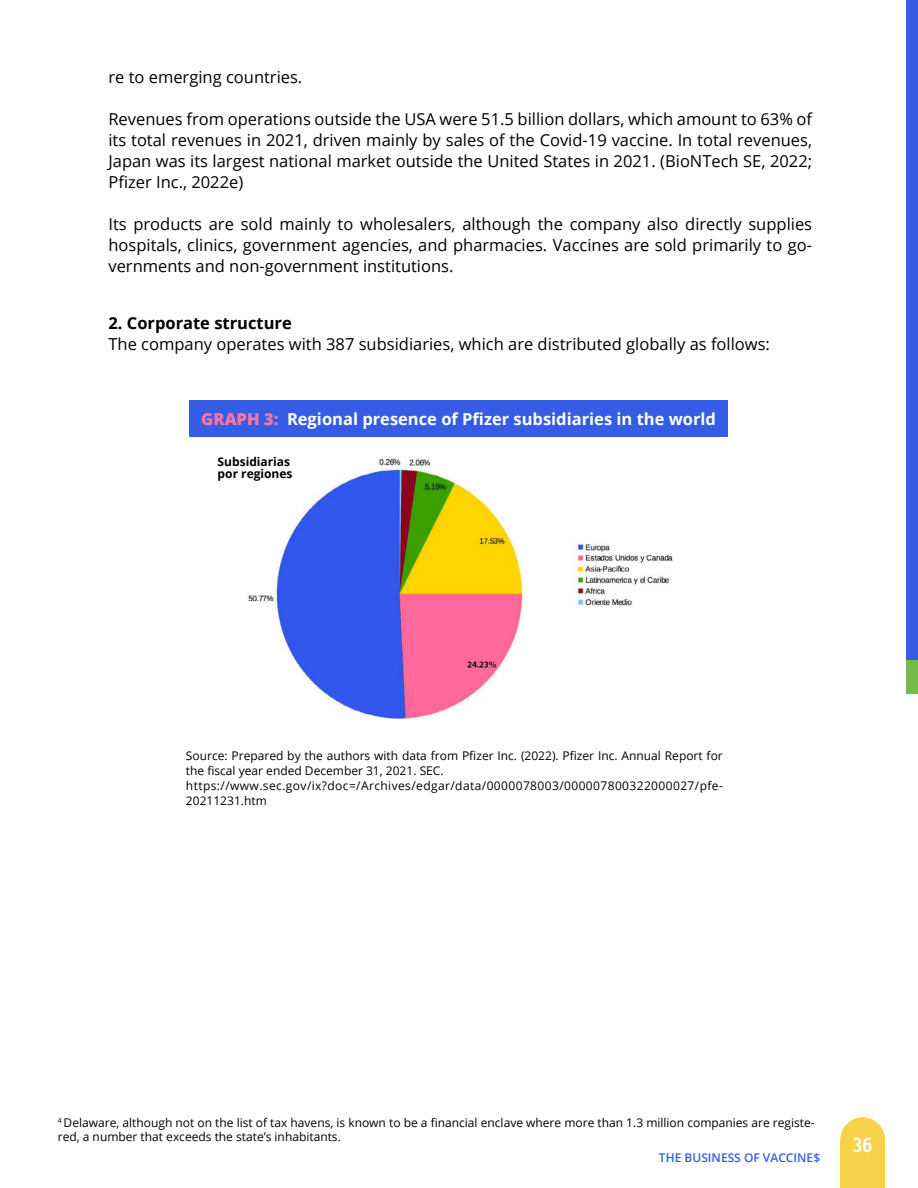
<style>
.page{position:relative;width:918px;height:1188px;background:#fff}
.page>*{position:absolute;margin:0;border:0;box-sizing:border-box;transform-origin:0 0}
.t1{font:600 extra-condensed 21px "Fira Sans";color:#fff}
.t2{font:16.5px/21px "Open Sans";color:#000;text-align:justify}
.t3{font:700 16.5px "Open Sans";color:#fff}
.t4{font:700 16.5px "Open Sans";color:#000}
.t5{font:12px/15px "Open Sans";color:#000}
.t6{font:700 12px/12px "Open Sans";color:#000}
.t7{font:600 12px "Open Sans";color:#365be4}
.s1{font-weight:800;color:#fc779e}
</style>
<div class="page">
<div style="left:907px;top:0;width:11px;height:663px;background:#365be4"></div>
<div style="left:906px;top:660px;width:12px;height:33px;background:#75ba4a"></div>
<div style="left:840px;top:1117px;width:45px;height:45px;background:#f7d147;border-radius:50%"></div>
<div style="left:840px;top:1140px;width:45px;height:48px;background:#f7d147"></div>
<img style="left:248px;top:458px;width:425px;height:262px">
<div style="left:190px;top:400px;width:538px;height:37px;background:#365be4"></div>
<p class="t2" style="left:108px;top:66px;width:195px">re to emerging countries.</p>
<p class="t2" style="left:108px;top:108px;width:705px">Revenues from operations outside the USA were 51.5 billion dollars, which amount to 63% of its total revenues in 2021, driven mainly by sales of the Covid-19 vaccine. In total revenues, Japan was its largest national market outside the United States in 2021. (BioNTech SE, 2022; Pfizer Inc., 2022e)</p>
<p class="t2" style="left:108px;top:213px;width:705px">Its products are sold mainly to wholesalers, although the company also directly supplies hospitals, clinics, government agencies, and pharmacies. Vaccines are sold primarily to go&shy;vernments and non-government institutions.</p>
<p class="t4" style="left:108px;top:312px;width:185px">2. Corporate structure</p>
<p class="t2" style="left:108px;top:333px;width:663px">The company operates with 387 subsidiaries, which are distributed globally as follows:</p>
<p class="t3" style="left:201px;top:407px;width:516px"><span class="s1">GRAPH 3:</span> Regional presence of Pfizer subsidiaries in the world</p>
<p class="t6" style="left:218px;top:455px;width:76px">Subsidiarias por regiones</p>
<p class="t5" style="left:186px;top:748px;width:538px">Source: Prepared by the authors with data from Pfizer Inc. (2022). Pfizer Inc. Annual Report for the fiscal year ended December 31, 2021. SEC. https://www.sec.gov/ix?doc=/Archives/edgar/data/0000078003/000007800322000027/pfe-20211231.htm</p>
<p class="t5" style="left:58px;top:1115px;width:758px;line-height:14.4px"><sup>4</sup> Delaware, although not on the list of tax havens, is known to be a financial enclave where more than 1.3 million companies are registe&shy;red, a number that exceeds the state’s inhabitants.</p>
<p class="t7" style="left:659px;top:1150px;width:163px">THE BUSINESS OF VACCINE$</p>
<p class="t1" style="left:853px;top:1128px;width:21px">36</p>
</div>
